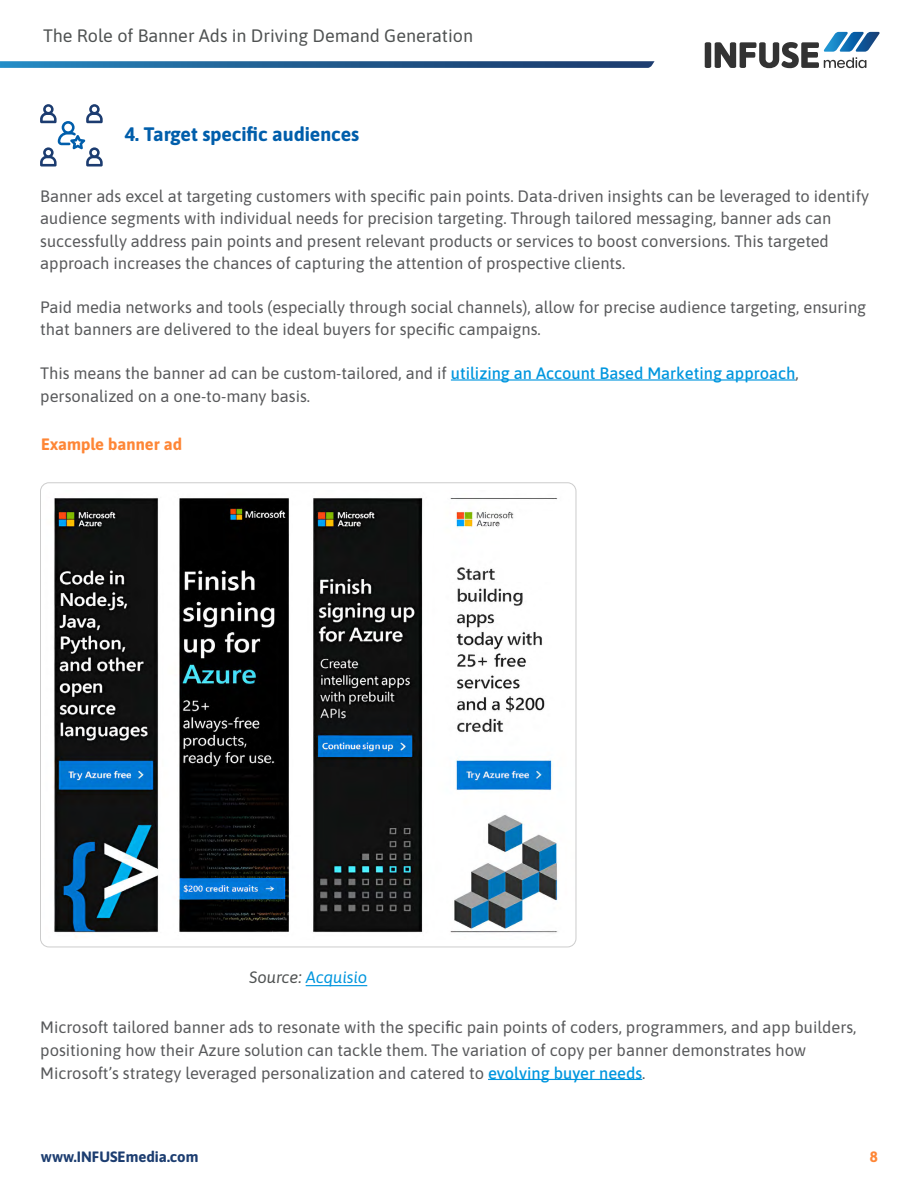
<style>
.page{position:relative;width:918px;height:1188px;background:#fff}
.page>*{position:absolute;margin:0;border:0;box-sizing:border-box;transform-origin:0 0}
.t1{font:700 19.5px "Asap";color:#005eab}
.t2{font:18px "Asap";color:#4f5252}
.t3{font:16.5px/22.5px "Asap";color:#58595b}
.t4{font:700 16.5px "Asap";color:#fe8636}
.t5{font:italic 16.5px "Asap";color:#0096de}
.t6{font:700 15px "Asap";color:#1c3d70}
.t7{font:700 15px "Asap";color:#fe8636}
.s1{font-weight:500;color:#0096de}
.s2{color:#4f5252}
</style>
<div class="page">
<svg style="left:0;top:61px;width:655px;height:7px;background:#2b6596"></svg>
<hr style="left:451px;top:379px;width:345px;height:2px;background:#0096de">
<hr style="left:488px;top:1079px;width:154px;height:1px;background:#0096de">
<svg style="left:40px;top:104px;width:63px;height:62px"></svg>
<img style="left:54px;top:498px;width:504px;height:440px">
<hr style="left:306px;top:985px;width:61px;height:1px;background:#0096de">
<svg style="left:705px;top:32px;width:175px;height:36px"></svg>
<p class="t2" style="left:43px;top:23px;width:431px">The Role of Banner Ads in Driving Demand Generation</p>
<p class="t1" style="left:125px;top:121px;width:236px">4. Target specific audiences</p>
<p class="t3" style="left:40px;top:184px;width:830px">Banner ads excel at targeting customers with specific pain points. Data-driven insights can be leveraged to identify audience segments with individual needs for precision targeting. Through tailored messaging, banner ads can successfully address pain points and present relevant products or services to boost conversions. This targeted approach increases the chances of capturing the attention of prospective clients.</p>
<p class="t3" style="left:40px;top:295px;width:827px">Paid media networks and tools (especially through social channels), allow for precise audience targeting, ensuring that banners are delivered to the ideal buyers for specific campaigns.</p>
<p class="t3" style="left:40px;top:361px;width:760px">This means the banner ad can be custom-tailored, and if <span class="s1">utilizing an Account Based Marketing approach</span>, personalized on a one-to-many basis.</p>
<p class="t4" style="left:41px;top:433px;width:143px">Example banner ad</p>
<p class="t5" style="left:249px;top:966px;width:120px"><span class="s2">Source:</span> Acquisio</p>
<p class="t3" style="left:40px;top:1015px;width:818px">Microsoft tailored banner ads to resonate with the specific pain points of coders, programmers, and app builders, positioning how their Azure solution can tackle them. The variation of copy per banner demonstrates how<br>Microsoft’s strategy leveraged personalization and catered to <span class="s1">evolving buyer needs</span>.</p>
<p class="t6" style="left:41px;top:1146px;width:159px">www.INFUSEmedia.com</p>
<p class="t7" style="left:870px;top:1146px;width:10px">8</p>
</div>
